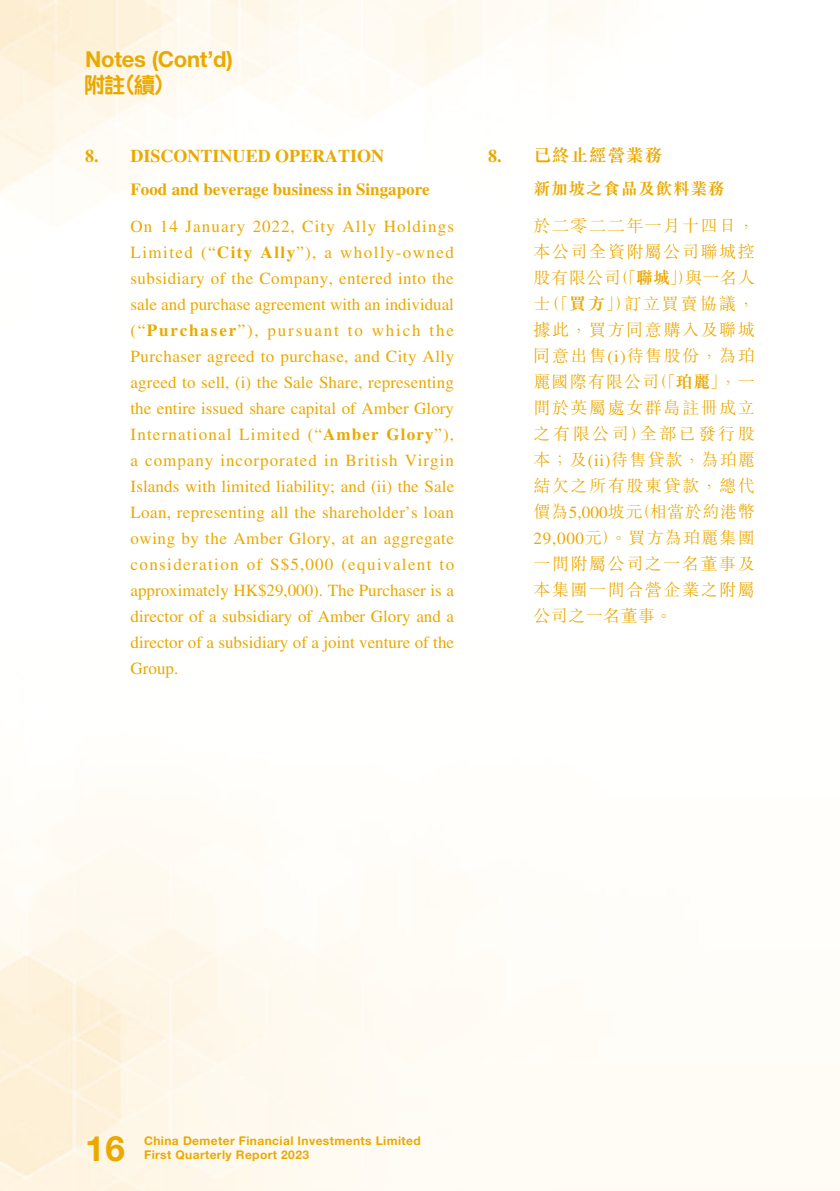
<style>
.page{position:relative;width:840px;height:1191px;background:#fff}
.page>*{position:absolute;margin:0;border:0;box-sizing:border-box;transform-origin:0 0}
.t1{font:700 35px "Helvetica Neue LT Std";color:#eba900}
.t2{font:700 22px "Helvetica Neue LT Std";letter-spacing:-.01em;color:#eba900}
.t3{font:800 22px "M Yuen HK";color:#eba900}
.t4{font:700 18px "Times LT Std";color:#eba900}
.t5{font:700 18px "M Sung HK";letter-spacing:.025em;color:#eba900}
.t6{font:17px/26px "Times LT Std";color:#eba900;text-align:justify}
.t7{font:300 17px/26px "M Sung HK";letter-spacing:.09em;color:#eba900;text-align:justify}
.t8{font:700 17px "Times LT Std";color:#eba900}
.t9{font:700 17px "M Sung HK";letter-spacing:.025em;color:#eba900}
.t10{font:700 12px/14px "Helvetica Neue LT Std";letter-spacing:.035em;color:#eba900}
.s1{font-weight:700}
.s2{font-family:"Times LT Std"}
.s3{font-family:"Times LT Std";font-weight:400}
</style>
<div class="page">
<p class="t2" style="left:85px;top:45px;width:149px">Notes (Cont’d)</p>
<p class="t3" style="left:84px;top:74px;width:92px">附註（續）</p>
<p class="t4" style="left:85px;top:146px;width:300px">8. DISCONTINUED OPERATION</p>
<p class="t8" style="left:130px;top:179px;width:300px">Food and beverage business in Singapore</p>
<p class="t6" style="left:130px;top:213px;width:325px">On 14 January 2022, City Ally Holdings Limited (“<span class="s1">City Ally</span>”), a wholly-owned subsidiary of the Company, entered into the sale and purchase agreement with an individual (“<span class="s1">Purchaser</span>”), pursuant to which the Purchaser agreed to purchase, and City Ally agreed to sell, (i) the Sale Share, representing the entire issued share capital of Amber Glory International Limited (“<span class="s1">Amber Glory</span>”), a company incorporated in British Virgin Islands with limited liability; and (ii) the Sale Loan, representing all the shareholder’s loan owing by the Amber Glory, at an aggregate consideration of S$5,000 (equivalent to approximately HK$29,000). The Purchaser is a director of a subsidiary of Amber Glory and a director of a subsidiary of a joint venture of the Group.</p>
<p class="t5" style="left:488px;top:147px;width:176px"><span class="s2">8.</span> 已終止經營業務</p>
<p class="t9" style="left:533px;top:180px;width:193px">新加坡之食品及飲料業務</p>
<p class="t7" style="left:533px;top:212px;width:223px">於二零二二年一月十四日，本公司全資附屬公司聯城控股有限公司（「<span class="s1">聯城</span>」）與一名人士（「<span class="s1">買方</span>」）訂立買賣協議，據此，買方同意購入及聯城同意出售<span class="s3">(i)</span>待售股份，為珀麗國際有限公司（「<span class="s1">珀麗</span>」，一間於英屬處女群島註冊成立之有限公司）全部已發行股本；及<span class="s3">(ii)</span>待售貸款，為珀麗結欠之所有股東貸款，總代價為<span class="s3">5,000</span>坡元（相當於約港幣<span class="s3">29,000</span>元）。買方為珀麗集團一間附屬公司之一名董事及本集團一間合營企業之附屬公司之一名董事。</p>
<h1 class="t1" style="left:85px;top:1127px;width:41px">16</h1>
<p class="t10" style="left:144px;top:1133px;width:278px">China Demeter Financial Investments Limited<br>First Quarterly Report 2023</p>
</div>
